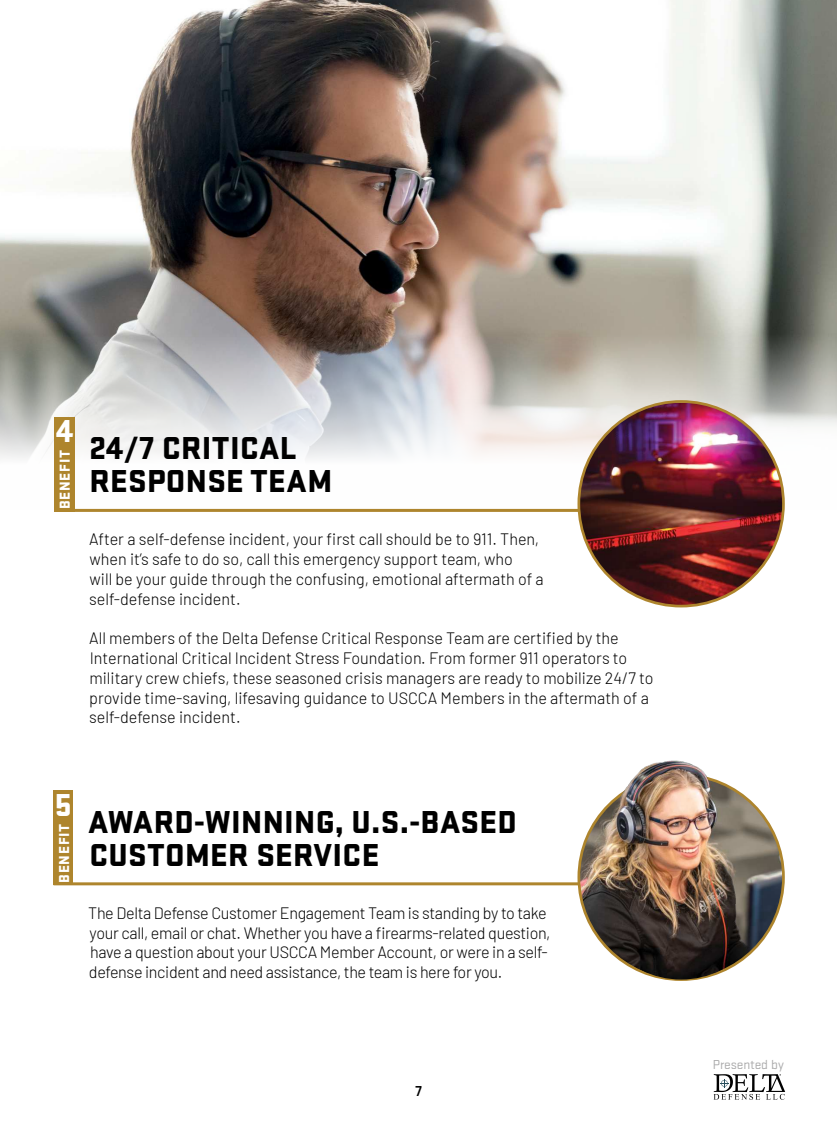
<style>
.page{position:relative;width:837px;height:1134px;background:#fff}
.page>*{position:absolute;margin:0;border:0;box-sizing:border-box;transform-origin:0 0}
.t1{font:900 33px/33px "Stratum 1";letter-spacing:.01em;color:#000}
.t2{font:900 33px "Stratum 1";color:#fff}
.t3{font:300 16.5px/19.8px "Barlow";color:#000}
.t4{font:300 16.5px/19.8px "Barlow";letter-spacing:-.02em;color:#000}
.t5{font:900 15px "Stratum 1";letter-spacing:.05em;color:#fff}
.t6{font:700 15px "Stratum 1";color:#000}
.t7{font:13.5px "Stratum 1";color:#aaaaab}
</style>
<div class="page">
<svg style="left:714px;top:1074px;width:71px;height:26px"></svg>
<hr style="left:54px;top:882px;width:534px;height:3px;background:#ae852d">
<img style="left:579px;top:760px;width:204px;height:220px">
<img style="left:0;top:0;width:837px;height:509px">
<hr style="left:68px;top:509px;width:513px;height:3px;background:#ae852d">
<img style="left:579px;top:403px;width:204px;height:203px">
<div style="left:54px;top:417px;width:21px;height:95px;background:#ae852d"></div>
<div style="left:53px;top:790px;width:20px;height:95px;background:#ae852d"></div>
<h1 class="t2" style="left:56px;top:420px;width:19px">4</h1>
<p class="t5" style="left:60px;top:509px;width:61px;rotate:-90deg">BENEFIT</p>
<h1 class="t1" style="left:89px;top:434px;width:244px">24/7 CRITICAL<br>RESPONSE TEAM</h1>
<p class="t3" style="left:89px;top:528px;width:456px">After a self-defense incident, your first call should be to 911. Then, when it’s safe to do so, call this emergency support team, who<br>will be your guide through the confusing, emotional aftermath of a self-defense incident.</p>
<p class="t3" style="left:89px;top:627px;width:566px">All members of the Delta Defense Critical Response Team are certified by the International Critical Incident Stress Foundation. From former 911 operators to military crew chiefs, these seasoned crisis managers are ready to mobilize 24/7 to provide time-saving, lifesaving guidance to USCCA Members in the aftermath of a self-defense incident.</p>
<h1 class="t2" style="left:55px;top:793px;width:18px">5</h1>
<p class="t5" style="left:59px;top:883px;width:61px;rotate:-90deg">BENEFIT</p>
<h1 class="t1" style="left:88px;top:807px;width:430px">AWARD-WINNING, U.S.-BASED<br>CUSTOMER SERVICE</h1>
<p class="t4" style="left:88px;top:904px;width:464px">The Delta Defense Customer Engagement Team is standing by to take your call, email or chat. Whether you have a firearms-related question, have a question about your USCCA Member Account, or were in a self&shy;defense incident and need assistance, the team is here for you.</p>
<p class="t6" style="left:415px;top:1086px;width:8px">7</p>
<p class="t7" style="left:713px;top:1060px;width:72px">Presented by</p>
</div>
